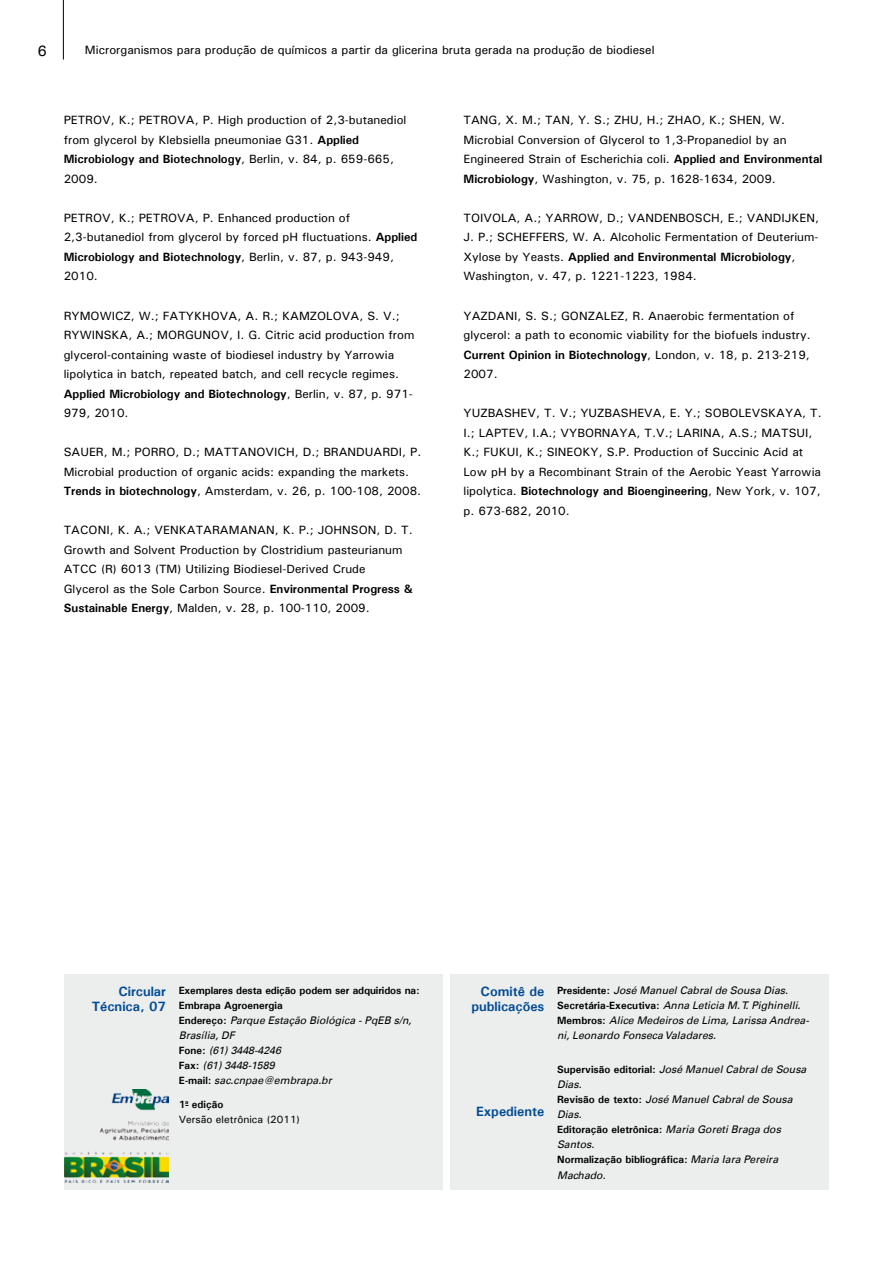
<style>
.page{position:relative;width:893px;height:1263px;background:#fff}
.page>*{position:absolute;margin:0;border:0;box-sizing:border-box;transform-origin:0 0}
.t1{font:15px "Univers";color:#000}
.t2{font:700 13.5px/15px "Univers";color:#004b93;text-align:right}
.t3{font:12px/19.5px "Univers";color:#000}
.t4{font:italic 10.5px/15px "Univers LT";color:#000}
.t5{font:700 10.5px/15px "Univers";color:#000}
.t6{font:10.5px/15px "Univers";color:#000}
.s1{font-weight:700}
.s2{font-family:"Univers";font-weight:700;font-style:normal}
.s3{font-family:"Univers LT";font-weight:400;font-style:italic}
</style>
<div class="page">
<hr style="left:63px;top:0;width:1px;height:60px;background:#000">
<div style="left:451px;top:974px;width:378px;height:215px;background:#eceded"></div>
<div style="left:64px;top:974px;width:378px;height:215px;background:#eceded"></div>
<img style="left:65px;top:1089px;width:104px;height:93px">
<p class="t1" style="left:37px;top:41px;width:11px">6</p>
<p class="t3" style="left:85px;top:40px;width:571px">Microrganismos para produção de químicos a partir da glicerina bruta gerada na produção de biodiesel</p>
<p class="t3" style="left:64px;top:110px;width:344px">PETROV, K.; PETROVA, P. High production of 2,3-butanediol from glycerol by Klebsiella pneumoniae G31. <span class="s1">Applied Microbiology and Biotechnology</span>, Berlin, v. 84, p. 659-665, 2009.</p>
<p class="t3" style="left:64px;top:208px;width:355px">PETROV, K.; PETROVA, P. Enhanced production of 2,3-butanediol from glycerol by forced pH fluctuations. <span class="s1">Applied Microbiology and Biotechnology</span>, Berlin, v. 87, p. 943-949, 2010.</p>
<p class="t3" style="left:64px;top:305px;width:352px">RYMOWICZ, W.; FATYKHOVA, A. R.; KAMZOLOVA, S. V.; RYWINSKA, A.; MORGUNOV, I. G. Citric acid production from glycerol-containing waste of biodiesel industry by Yarrowia lipolytica in batch, repeated batch, and cell recycle regimes.<br><span class="s1">Applied Microbiology and Biotechnology</span>, Berlin, v. 87, p. 971- 979, 2010.</p>
<p class="t3" style="left:64px;top:442px;width:359px">SAUER, M.; PORRO, D.; MATTANOVICH, D.; BRANDUARDI, P.<br>Microbial production of organic acids: expanding the markets.<br><span class="s1">Trends in biotechnology</span>, Amsterdam, v. 26, p. 100-108, 2008.</p>
<p class="t3" style="left:64px;top:520px;width:351px">TACONI, K. A.; VENKATARAMANAN, K. P.; JOHNSON, D. T.<br>Growth and Solvent Production by Clostridium pasteurianum ATCC (R) 6013 (TM) Utilizing Biodiesel-Derived Crude Glycerol as the Sole Carbon Source. <span class="s1">Environmental Progress &amp; Sustainable Energy</span>, Malden, v. 28, p. 100-110, 2009.</p>
<p class="t3" style="left:463px;top:110px;width:360px">TANG, X. M.; TAN, Y. S.; ZHU, H.; ZHAO, K.; SHEN, W.<br>Microbial Conversion of Glycerol to 1,3-Propanediol by an Engineered Strain of Escherichia coli. <span class="s1">Applied and Environmental Microbiology</span>, Washington, v. 75, p. 1628-1634, 2009.</p>
<p class="t3" style="left:463px;top:208px;width:357px">TOIVOLA, A.; YARROW, D.; VANDENBOSCH, E.; VANDIJKEN, J. P.; SCHEFFERS, W. A. Alcoholic Fermentation of Deuterium-Xylose by Yeasts. <span class="s1">Applied and Environmental Microbiology</span>, Washington, v. 47, p. 1221-1223, 1984.</p>
<p class="t3" style="left:463px;top:305px;width:349px">YAZDANI, S. S.; GONZALEZ, R. Anaerobic fermentation of glycerol: a path to economic viability for the biofuels industry.<br><span class="s1">Current Opinion in Biotechnology</span>, London, v. 18, p. 213-219, 2007.</p>
<p class="t3" style="left:463px;top:403px;width:360px">YUZBASHEV, T. V.; YUZBASHEVA, E. Y.; SOBOLEVSKAYA, T.<br>I.; Laptev</p>
<p class="t3" style="left:524px;top:423px;width:55px">, I.A.; Vybornaya</p>
<p class="t3" style="left:637px;top:423px;width:55px">, T.V.; Larina</p>
<p class="t3" style="left:721px;top:423px;width:60px">, A.S.; Matsui</p>
<p class="t3" style="left:808px;top:423px;width:5px">,</p>
<p class="t3" style="left:463px;top:442px;width:359px;text-indent:135px">, S.P. Production of Succinic Acid at Low pH by a Recombinant Strain of the Aerobic Yeast Yarrowia lipolytica. <span class="s1">Biotechnology and Bioengineering</span>, New York, v. 107, p. 673-682, 2010.</p>
<p class="t3" style="left:463px;top:442px;width:35px">K.; Fukui</p>
<p class="t3" style="left:519px;top:442px;width:44px">, K.; Sineoky</p>
<p class="t2" style="left:92px;top:983px;width:76px">Circular<br>Técnica, 07</p>
<p class="t5" style="left:179px;top:983px;width:242px">Exemplares desta edição podem ser adquiridos na:<br>Embrapa Agroenergia</p>
<p class="t4" style="left:179px;top:1013px;width:234px"><span class="s2">Endereço:</span> Parque Estação Biológica - PqEB s/n,<br>Brasília, DF<br><span class="s2">Fone:</span> (61) 3448-4246<br><span class="s2">Fax:</span> (61) 3448-1589<br><span class="s2">E-mail:</span> sac.cnpae@embrapa.br</p>
<p class="t6" style="left:179px;top:1096px;width:123px"><span class="s1">1</span><sup>a</sup> <span class="s1">edição<br></span>Versão eletrônica (2011)</p>
<p class="t2" style="left:471px;top:983px;width:74px">Comitê de publicações</p>
<p class="t2" style="left:476px;top:1103px;width:70px">Expediente</p>
<p class="t4" style="left:557px;top:983px;width:253px"><span class="s2">Presidente:</span> José Manuel Cabral de Sousa Dias.<br><span class="s2">Secretária-Executiva:</span> Anna Leticia M. T. Pighinelli.<br><span class="s2">Membros:</span> Alice Medeiros de Lima, Larissa Andrea&shy;ni, Leonardo Fonseca Valadares.</p>
<p class="t4" style="left:557px;top:1062px;width:251px"><span class="s2">Supervisão editorial:</span> José Manuel Cabral de Sousa<br>Dias.<br><span class="s2">Revisão de texto:</span> José Manuel Cabral de Sousa<br>Dias.</p>
<p class="t5" style="left:557px;top:1122px;width:225px">Editoração eletrônica: <span class="s3">Maria Goreti Braga dos</span></p>
<p class="t4" style="left:557px;top:1137px;width:39px">Santos.</p>
<p class="t5" style="left:557px;top:1152px;width:223px">Normalização bibliográfica: <span class="s3">Maria Iara Pereira</span></p>
<p class="t4" style="left:557px;top:1167px;width:50px">Machado.</p>
</div>
